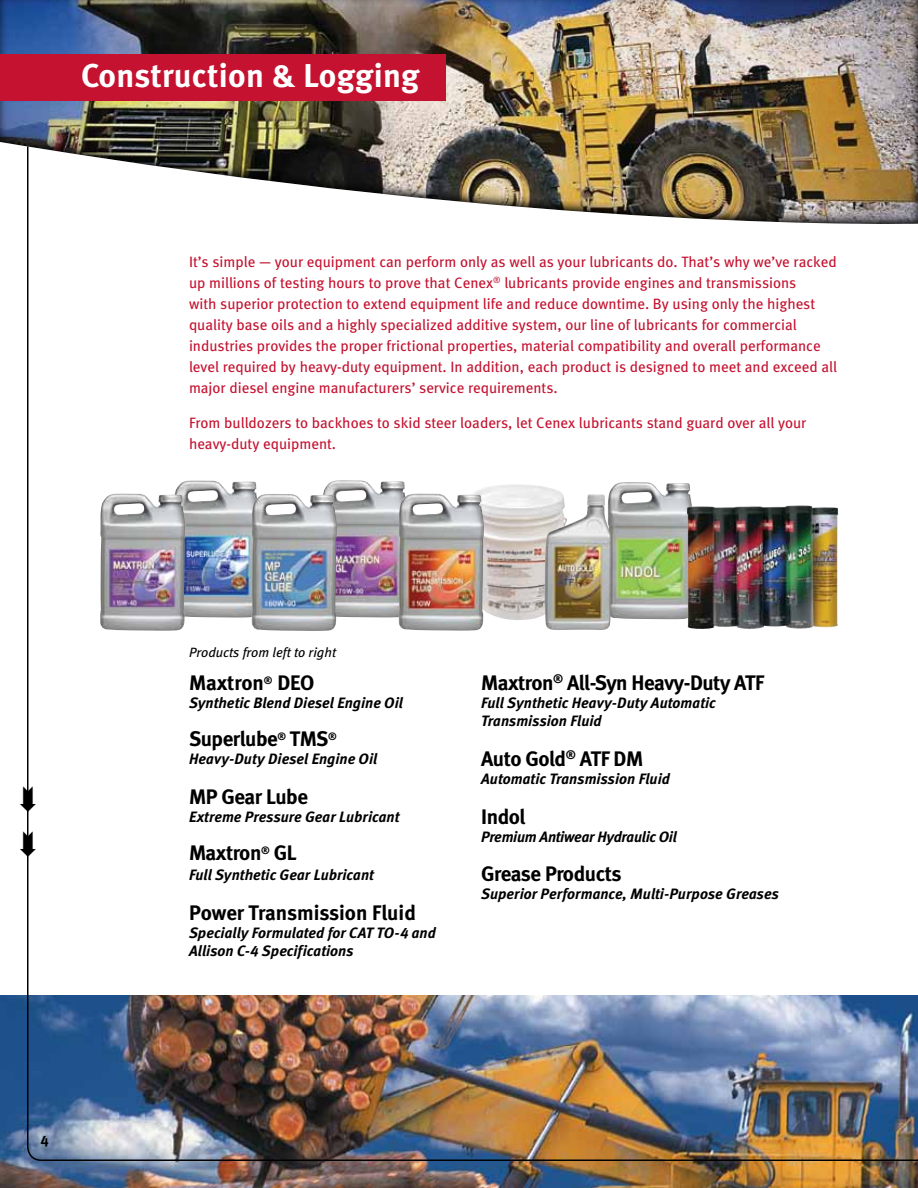
<style>
.page{position:relative;width:918px;height:1188px;background:#fff}
.page>*{position:absolute;margin:0;border:0;box-sizing:border-box;transform-origin:0 0}
.t1{font:33px "Meta Bold LF";letter-spacing:.01em;color:#fff}
.t2{font:21px "Meta Bold LF";letter-spacing:-.02em;color:#000}
.t3{font:21px "Meta Bold LF";color:#000}
.t4{font:15px/21px "Meta Book LF";color:#c41230}
.t5{font:italic 15px/18px "Meta Bold LF";letter-spacing:.005em;color:#000}
.t6{font:italic 15px "Meta Bold LF";letter-spacing:-.015em;color:#000}
.t7{font:15px "Meta Bold LF";color:#000}
.t8{font:italic 13.5px "Meta Book LF";color:#000}
</style>
<div class="page">
<img style="left:0;top:0;width:918px;height:147px">
<div style="left:0;top:54px;width:446px;height:47px;background:#c41230"></div>
<img style="left:0;top:996px;width:918px;height:192px">
<img style="left:26px;top:145px;width:892px;height:1017px">
<svg style="left:26px;top:831px;width:10px;height:26px"></svg>
<svg style="left:26px;top:786px;width:10px;height:26px"></svg>
<h1 class="t1" style="left:81px;top:56px;width:340px">Construction &amp; Logging</h1>
<p class="t4" style="left:189px;top:251px;width:650px">It’s simple — your equipment can perform only as well as your lubricants do. That’s why we’ve racked up millions of testing hours to prove that Cenex<sup>®</sup> lubricants provide engines and transmissions<br>with superior protection to extend equipment life and reduce downtime. By using only the highest quality base oils and a highly specialized additive system, our line of lubricants for commercial industries provides the proper frictional properties, material compatibility and overall performance level required by heavy-duty equipment. In addition, each product is designed to meet and exceed all major diesel engine manufacturers’ service requirements.</p>
<p class="t4" style="left:189px;top:412px;width:619px">From bulldozers to backhoes to skid steer loaders, let Cenex lubricants stand guard over all your heavy-duty equipment.</p>
<p class="t7" style="left:40px;top:1132px;width:10px">4</p>
<p class="t8" style="left:189px;top:645px;width:149px">Products from left to right</p>
<h2 class="t3" style="left:189px;top:670px;width:127px">Maxtron<sup>®</sup> DEO</h2>
<p class="t5" style="left:189px;top:694px;width:215px">Synthetic Blend Diesel Engine Oil</p>
<h2 class="t2" style="left:189px;top:727px;width:149px">Superlube<sup>®</sup> TMS<sup>®</sup></h2>
<p class="t5" style="left:189px;top:750px;width:190px">Heavy-Duty Diesel Engine Oil</p>
<h2 class="t2" style="left:189px;top:784px;width:121px">MP Gear Lube</h2>
<p class="t5" style="left:189px;top:808px;width:212px">Extreme Pressure Gear Lubricant</p>
<h2 class="t2" style="left:189px;top:840px;width:109px">Maxtron<sup>®</sup> GL</h2>
<p class="t5" style="left:189px;top:866px;width:186px">Full Synthetic Gear Lubricant</p>
<h2 class="t3" style="left:189px;top:900px;width:228px">Power Transmission Fluid</h2>
<p class="t5" style="left:189px;top:924px;width:248px">Specially Formulated for CAT TO-4 and<br>Allison C-4 Specifications</p>
<h2 class="t2" style="left:481px;top:670px;width:285px">Maxtron<sup>®</sup> All-Syn Heavy-Duty ATF</h2>
<p class="t5" style="left:481px;top:694px;width:236px">Full Synthetic Heavy-Duty Automatic<br>Transmission Fluid</p>
<h2 class="t2" style="left:481px;top:746px;width:164px">Auto Gold<sup>®</sup> ATF DM</h2>
<p class="t5" style="left:481px;top:770px;width:190px">Automatic Transmission Fluid</p>
<h2 class="t2" style="left:481px;top:804px;width:46px">Indol</h2>
<p class="t6" style="left:481px;top:827px;width:197px">Premium Antiwear Hydraulic Oil</p>
<h2 class="t2" style="left:481px;top:861px;width:142px">Grease Products</h2>
<p class="t5" style="left:481px;top:885px;width:299px">Superior Performance, Multi-Purpose Greases</p>
</div>
